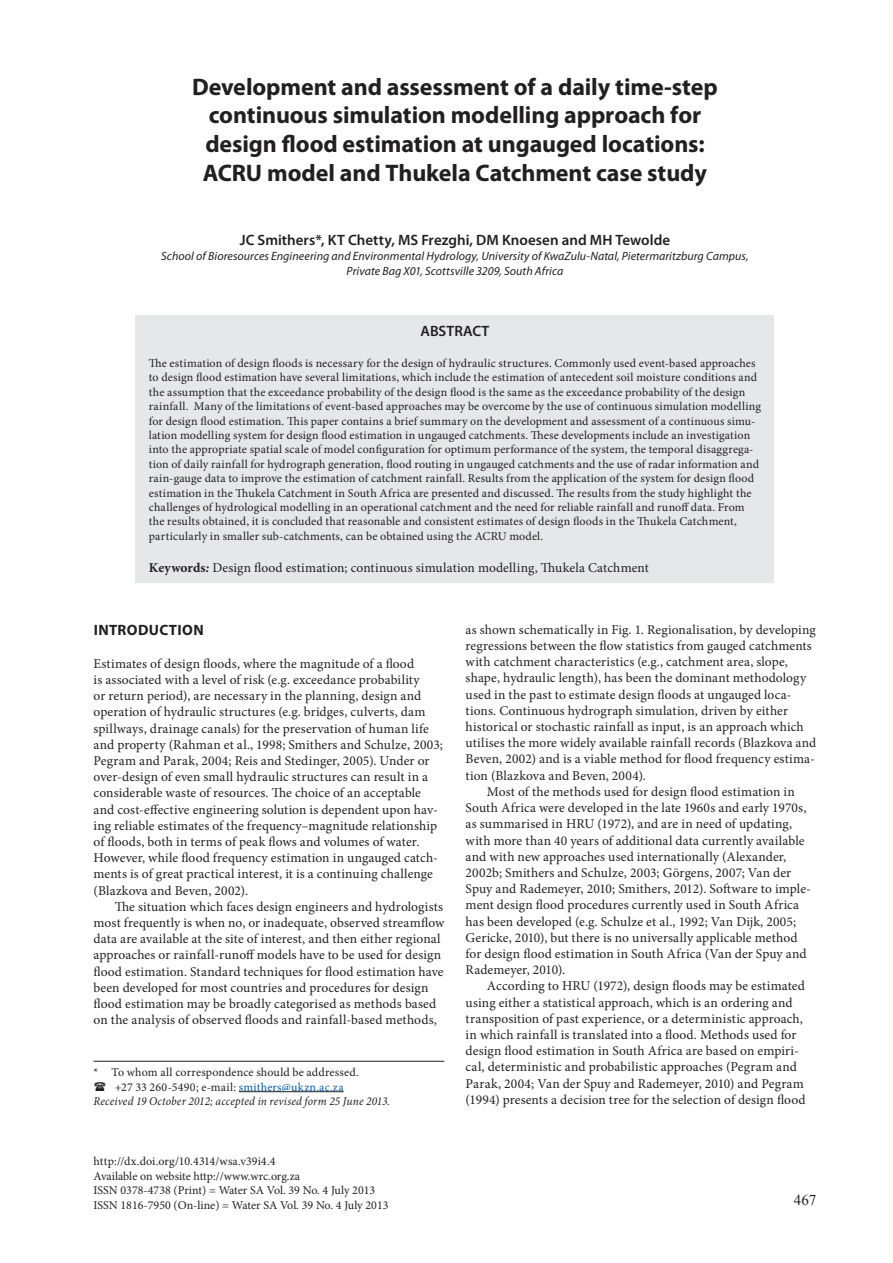
<style>
.page{position:relative;width:893px;height:1263px;background:#fff}
.page>*{position:absolute;margin:0;border:0;box-sizing:border-box;transform-origin:0 0}
.Headline{font:700 24px "Myriad Pro";letter-spacing:-.005em;color:#231f20}
.Author{font:600 15px "Myriad Pro";letter-spacing:.005em;color:#231f20}
.Subhead_1{font:700 15px "Myriad Pro";letter-spacing:.025em;color:#231f20}
.t1{font:15px "Times New Roman";color:#231f20}
.Body_Text{font:13.5px/16.2px "Minion Pro";letter-spacing:.01em;color:#231f20}
.Body_text_no_indent{font:13.5px/16.2px "Minion Pro";letter-spacing:.01em;color:#231f20}
.Keywords{font:13.5px "Minion Pro";letter-spacing:.01em;color:#231f20}
.Abstract{font:12px/14.4px "Minion Pro";letter-spacing:.01em;color:#231f20}
.Address{font:italic 12px "Myriad Pro";letter-spacing:.005em;color:#231f20}
.Body_text_2{font:12px "Minion Pro";letter-spacing:.01em;color:#231f20}
.Body_text_2-2{font:italic 12px "Minion Pro";letter-spacing:.015em;color:#231f20;scale:.95 1}
.s1{font-weight:700}
.s2{font-weight:700;font-style:italic}
.s3{color:#015aaa}
</style>
<div class="page">
<div style="left:135px;top:315px;width:638px;height:268px;background:#e6e7e9"></div>
<hr style="left:239px;top:1091px;width:105px;height:1px;background:#231f20">
<hr style="left:94px;top:1061px;width:350px;height:1px;background:#231f20">
<p class="Headline" style="left:192px;top:71px;width:527px">Development and assessment of a daily time-step</p>
<p class="Headline" style="left:209px;top:100px;width:494px">continuous simulation modelling approach for</p>
<p class="Headline" style="left:205px;top:128px;width:501px">design flood estimation at ungauged locations:</p>
<p class="Headline" style="left:203px;top:157px;width:506px">ACRU model and Thukela Catchment case study</p>
<p class="Author" style="left:240px;top:230px;width:432px">JC Smithers*, KT Chetty, MS Frezghi, DM Knoesen and MH Tewolde</p>
<p class="Address" style="left:161px;top:248px;width:589px">School of Bioresources Engineering and Environmental Hydrology, University of KwaZulu-Natal, Pietermaritzburg Campus,</p>
<p class="Address" style="left:347px;top:263px;width:218px">Private Bag X01, Scottsville 3209, South Africa</p>
<p class="Author" style="left:420px;top:322px;width:70px">ABSTRACT</p>
<p class="Abstract" style="left:149px;top:356px;width:614px">The estimation of design floods is necessary for the design of hydraulic structures. Commonly used event-based approaches to design flood estimation have several limitations, which include the estimation of antecedent soil moisture conditions and the assumption that the exceedance probability of the design flood is the same as the exceedance probability of the design rainfall. Many of the limitations of event-based approaches may be overcome by the use of continuous simulation modelling for design flood estimation. This paper contains a brief summary on the development and assessment of a continuous simu&shy;lation modelling system for design flood estimation in ungauged catchments. These developments include an investigation into the appropriate spatial scale of model configuration for optimum performance of the system, the temporal disaggrega&shy;tion of daily rainfall for hydrograph generation, flood routing in ungauged catchments and the use of radar information and rain-gauge data to improve the estimation of catchment rainfall. Results from the application of the system for design flood estimation in the Thukela Catchment in South Africa are presented and discussed. The results from the study highlight the challenges of hydrological modelling in an operational catchment and the need for reliable rainfall and runoff data. From the results obtained, it is concluded that reasonable and consistent estimates of design floods in the Thukela Catchment, particularly in smaller sub-catchments, can be obtained using the ACRU model.</p>
<p class="Keywords" style="left:149px;top:559px;width:502px"><span class="s1">Keywords</span><span class="s2">:</span> Design flood estimation; continuous simulation modelling, Thukela Catchment</p>
<p class="Subhead_1" style="left:94px;top:620px;width:112px">INTRODUCTION</p>
<p class="Body_text_no_indent" style="left:94px;top:655px;width:351px">Estimates of design floods, where the magnitude of a flood<br>is associated with a level of risk (e.g. exceedance probability<br>or return period), are necessary in the planning, design and operation of hydraulic structures (e.g. bridges, culverts, dam spillways, drainage canals) for the preservation of human life and property (Rahman et al., 1998; Smithers and Schulze, 2003; Pegram and Parak, 2004; Reis and Stedinger, 2005). Under or over-design of even small hydraulic structures can result in a considerable waste of resources. The choice of an acceptable and cost-effective engineering solution is dependent upon hav&shy;ing reliable estimates of the frequency–magnitude relationship of floods, both in terms of peak flows and volumes of water.<br>However, while flood frequency estimation in ungauged catch&shy;ments is of great practical interest, it is a continuing challenge (Blazkova and Beven, 2002).</p>
<p class="Body_Text" style="left:94px;top:898px;width:352px;text-indent:21px">The situation which faces design engineers and hydrologists most frequently is when no, or inadequate, observed streamflow data are available at the site of interest, and then either regional approaches or rainfall-runoff models have to be used for design flood estimation. Standard techniques for flood estimation have been developed for most countries and procedures for design flood estimation may be broadly categorised as methods based on the analysis of observed floods and rainfall-based methods,</p>
<p class="Body_text_2" style="left:94px;top:1064px;width:267px">* To whom all correspondence should be addressed.</p>
<p class="Body_text_2" style="left:115px;top:1079px;width:230px">+27 33 260-5490; e-mail: <span class="s3">smithers@ukzn.ac.za</span></p>
<p class="Body_text_2-2" style="left:94px;top:1093px;width:314px">Received 19 October 2012; accepted in revised form 25 June 2013.</p>
<p class="Body_Text" style="left:466px;top:621px;width:352px">as shown schematically in Fig. 1. Regionalisation, by developing regressions between the flow statistics from gauged catchments with catchment characteristics (e.g., catchment area, slope, shape, hydraulic length), has been the dominant methodology used in the past to estimate design floods at ungauged loca&shy;tions. Continuous hydrograph simulation, driven by either historical or stochastic rainfall as input, is an approach which utilises the more widely available rainfall records (Blazkova and Beven, 2002) and is a viable method for flood frequency estima&shy;tion (Blazkova and Beven, 2004).</p>
<p class="Body_Text" style="left:466px;top:783px;width:347px;text-indent:21px">Most of the methods used for design flood estimation in South Africa were developed in the late 1960s and early 1970s, as summarised in HRU (1972), and are in need of updating, with more than 40 years of additional data currently available and with new approaches used internationally (Alexander, 2002b; Smithers and Schulze, 2003; Görgens, 2007; Van der Spuy and Rademeyer, 2010; Smithers, 2012). Software to imple&shy;ment design flood procedures currently used in South Africa has been developed (e.g. Schulze et al., 1992; Van Dijk, 2005; Gericke, 2010), but there is no universally applicable method for design flood estimation in South Africa (Van der Spuy and Rademeyer, 2010).</p>
<p class="Body_Text" style="left:466px;top:978px;width:341px;text-indent:21px">According to HRU (1972), design floods may be estimated using either a statistical approach, which is an ordering and transposition of past experience, or a deterministic approach, in which rainfall is translated into a flood. Methods used for design flood estimation in South Africa are based on empiri&shy;cal, deterministic and probabilistic approaches (Pegram and Parak, 2004; Van der Spuy and Rademeyer, 2010) and Pegram (1994) presents a decision tree for the selection of design flood</p>
<p class="Body_text_2" style="left:94px;top:1153px;width:184px">http://dx.doi.org/10.4314/wsa.v39i4.4</p>
<p class="Abstract" style="left:94px;top:1169px;width:208px">Available on website http://www.wrc.org.za</p>
<p class="Abstract" style="left:94px;top:1183px;width:283px">ISSN 0378-4738 (Print) = Water SA Vol. 39 No. 4 July 2013</p>
<p class="Abstract" style="left:94px;top:1197px;width:297px">ISSN 1816-7950 (On-line) = Water SA Vol. 39 No. 4 July 2013</p>
<p class="t1" style="left:794px;top:1190px;width:24px">467</p>
</div>
